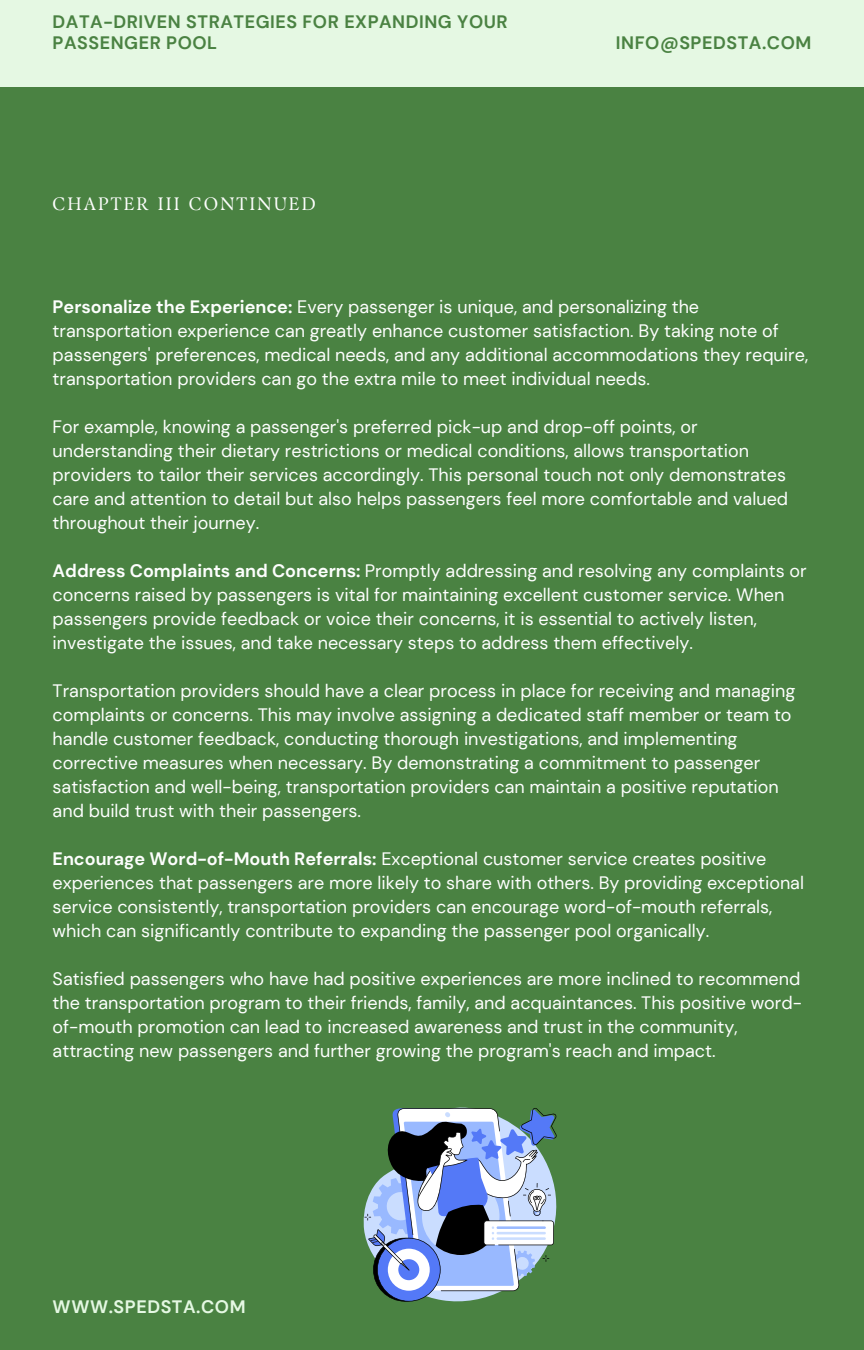
<style>
.page{position:relative;width:864px;height:1350px;background:#4a8242}
.page>*{position:absolute;margin:0;border:0;box-sizing:border-box;transform-origin:0 0}
.t1{font:18px/24.1px "DM Sans";color:#fdfefd}
.t2{font:700 18px "DM Sans";letter-spacing:.03em;color:#4a8242}
.t3{font:18px "TY Serif D";letter-spacing:.12em;color:#fdfefd}
.t4{font:700 18px "DM Sans";letter-spacing:.03em;color:#e5f8e3}
.s1{font-weight:700}
</style>
<div class="page">
<div style="left:0;top:0;width:864px;height:86px;background:#e5f8e3"></div>
<svg style="left:363px;top:1107px;width:194px;height:195px"></svg>
<p class="t2" style="left:53px;top:10px;width:457px">DATA-DRIVEN STRATEGIES FOR EXPANDING YOUR</p>
<p class="t2" style="left:53px;top:31px;width:166px">PASSENGER POOL</p>
<p class="t3" style="left:53px;top:193px;width:265px">CHAPTER III CONTINUED</p>
<p class="t2" style="left:616px;top:31px;width:197px">INFO@SPEDSTA.COM</p>
<p class="t1" style="left:53px;top:295px;width:757px"><span class="s1">Personalize the Experience:</span> Every passenger is unique, and personalizing the transportation experience can greatly enhance customer satisfaction. By taking note of passengers' preferences, medical needs, and any additional accommodations they require, transportation providers can go the extra mile to meet individual needs.</p>
<p class="t1" style="left:53px;top:415px;width:737px">For example, knowing a passenger's preferred pick-up and drop-off points, or understanding their dietary restrictions or medical conditions, allows transportation providers to tailor their services accordingly. This personal touch not only demonstrates care and attention to detail but also helps passengers feel more comfortable and valued throughout their journey.</p>
<p class="t1" style="left:53px;top:559px;width:756px"><span class="s1">Address Complaints and Concerns:</span> Promptly addressing and resolving any complaints or concerns raised by passengers is vital for maintaining excellent customer service. When passengers provide feedback or voice their concerns, it is essential to actively listen, investigate the issues, and take necessary steps to address them effectively.</p>
<p class="t1" style="left:53px;top:679px;width:744px">Transportation providers should have a clear process in place for receiving and managing complaints or concerns. This may involve assigning a dedicated staff member or team to handle customer feedback, conducting thorough investigations, and implementing corrective measures when necessary. By demonstrating a commitment to passenger satisfaction and well-being, transportation providers can maintain a positive reputation and build trust with their passengers.</p>
<p class="t1" style="left:53px;top:847px;width:753px"><span class="s1">Encourage Word-of-Mouth Referrals:</span> Exceptional customer service creates positive experiences that passengers are more likely to share with others. By providing exceptional service consistently, transportation providers can encourage word-of-mouth referrals, which can significantly contribute to expanding the passenger pool organically.</p>
<p class="t1" style="left:53px;top:967px;width:751px">Satisfied passengers who have had positive experiences are more inclined to recommend the transportation program to their friends, family, and acquaintances. This positive word&shy;of-mouth promotion can lead to increased awareness and trust in the community, attracting new passengers and further growing the program's reach and impact.</p>
<p class="t4" style="left:53px;top:1295px;width:194px">WWW.SPEDSTA.COM</p>
</div>
